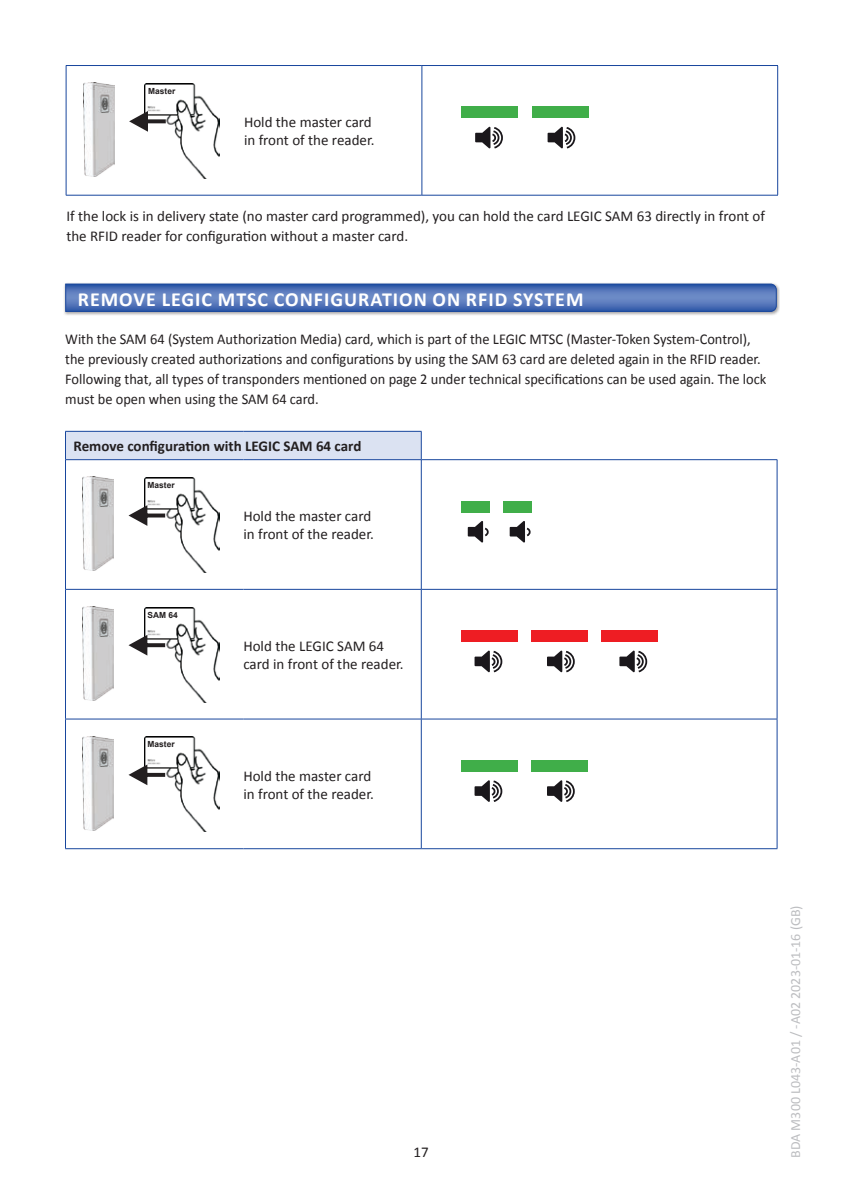
<style>
.page{position:relative;width:842px;height:1191px;background:#fff}
.page>*{position:absolute;margin:0;border:0;box-sizing:border-box;transform-origin:0 0}
.t1{font:700 20px "Calibri";letter-spacing:.05em;color:#fff}
.t2{font:15px/20px "Calibri";color:#231f20;scale:.96 1}
.t3{font:15px/18px "Calibri";color:#231f20}
.t4{font:700 15px "Calibri";color:#231f20}
.t5{font:14px "Calibri";color:#bcbdc0}
.t6{font:700 8.4px "Arial";color:#231f20}
</style>
<div class="page">
<div style="left:63px;top:282px;width:717px;height:34px;background:#231f20;opacity:.4"></div>
<svg style="left:65px;top:283px;width:712px;height:29px;background:#5174b8"></svg>
<svg style="left:66px;top:432px;width:355px;height:416px"></svg>
<svg style="left:422px;top:460px;width:355px;height:388px"></svg>
<hr style="left:65px;top:431px;width:178px;height:1px;background:#18469d">
<svg style="left:65px;top:431px;width:1px;height:28px"></svg>
<hr style="left:243px;top:431px;width:179px;height:1px;background:#18469d">
<svg style="left:421px;top:431px;width:1px;height:28px"></svg>
<hr style="left:65px;top:459px;width:178px;height:1px;background:#18469d">
<hr style="left:65px;top:460px;width:1px;height:129px;background:#18469d">
<hr style="left:243px;top:459px;width:178px;height:1px;background:#18469d">
<hr style="left:421px;top:459px;width:356px;height:1px;background:#18469d">
<hr style="left:421px;top:460px;width:1px;height:129px;background:#18469d">
<hr style="left:777px;top:460px;width:1px;height:129px;background:#18469d">
<hr style="left:65px;top:589px;width:178px;height:1px;background:#18469d">
<hr style="left:65px;top:589px;width:1px;height:129px;background:#18469d">
<hr style="left:243px;top:589px;width:178px;height:1px;background:#18469d">
<hr style="left:421px;top:589px;width:356px;height:1px;background:#18469d">
<hr style="left:421px;top:589px;width:1px;height:129px;background:#18469d">
<hr style="left:777px;top:589px;width:1px;height:129px;background:#18469d">
<hr style="left:65px;top:718px;width:178px;height:1px;background:#18469d">
<hr style="left:65px;top:719px;width:1px;height:129px;background:#18469d">
<hr style="left:243px;top:718px;width:178px;height:1px;background:#18469d">
<hr style="left:421px;top:718px;width:356px;height:1px;background:#18469d">
<hr style="left:421px;top:719px;width:1px;height:129px;background:#18469d">
<hr style="left:777px;top:719px;width:1px;height:129px;background:#18469d">
<hr style="left:65px;top:848px;width:178px;height:1px;background:#18469d">
<hr style="left:243px;top:848px;width:178px;height:1px;background:#18469d">
<hr style="left:421px;top:848px;width:356px;height:1px;background:#18469d">
<img style="left:144px;top:477px;width:75px;height:95px">
<img style="left:83px;top:477px;width:31px;height:93px">
<svg style="left:129px;top:505px;width:36px;height:21px"></svg>
<div style="left:148px;top:480px;width:43px;height:11px;background:#fff"></div>
<div style="left:461px;top:501px;width:28px;height:11px;background:#40ae49"></div>
<div style="left:503px;top:501px;width:28px;height:11px;background:#40ae49"></div>
<svg style="left:468px;top:521px;width:21px;height:21px"></svg>
<svg style="left:510px;top:521px;width:21px;height:21px"></svg>
<img style="left:144px;top:607px;width:75px;height:95px">
<img style="left:83px;top:606px;width:31px;height:94px">
<svg style="left:129px;top:635px;width:36px;height:20px"></svg>
<div style="left:148px;top:610px;width:43px;height:11px;background:#fff"></div>
<div style="left:461px;top:630px;width:57px;height:12px;background:#ee1d23"></div>
<div style="left:531px;top:630px;width:57px;height:12px;background:#ee1d23"></div>
<div style="left:601px;top:630px;width:57px;height:12px;background:#ee1d23"></div>
<svg style="left:474px;top:650px;width:28px;height:22px"></svg>
<svg style="left:547px;top:650px;width:28px;height:22px"></svg>
<svg style="left:619px;top:650px;width:28px;height:22px"></svg>
<img style="left:144px;top:737px;width:75px;height:94px">
<img style="left:83px;top:736px;width:31px;height:94px">
<svg style="left:129px;top:764px;width:36px;height:21px"></svg>
<div style="left:148px;top:740px;width:43px;height:10px;background:#fff"></div>
<div style="left:461px;top:760px;width:57px;height:11px;background:#40ae49"></div>
<div style="left:531px;top:760px;width:57px;height:11px;background:#40ae49"></div>
<svg style="left:474px;top:780px;width:28px;height:22px"></svg>
<svg style="left:547px;top:780px;width:28px;height:22px"></svg>
<svg style="left:67px;top:66px;width:355px;height:129px"></svg>
<hr style="left:66px;top:65px;width:178px;height:1px;background:#18469d">
<hr style="left:66px;top:66px;width:1px;height:129px;background:#18469d">
<hr style="left:244px;top:65px;width:178px;height:1px;background:#18469d">
<hr style="left:422px;top:65px;width:356px;height:1px;background:#18469d">
<hr style="left:422px;top:66px;width:1px;height:129px;background:#18469d">
<hr style="left:777px;top:66px;width:1px;height:129px;background:#18469d">
<hr style="left:66px;top:195px;width:178px;height:1px;background:#18469d">
<hr style="left:244px;top:195px;width:178px;height:1px;background:#18469d">
<hr style="left:422px;top:195px;width:356px;height:1px;background:#18469d">
<img style="left:145px;top:83px;width:75px;height:95px">
<img style="left:83px;top:83px;width:31px;height:93px">
<svg style="left:129px;top:111px;width:37px;height:21px"></svg>
<div style="left:148px;top:86px;width:44px;height:11px;background:#fff"></div>
<div style="left:462px;top:107px;width:56px;height:11px;background:#40ae49"></div>
<div style="left:532px;top:107px;width:56px;height:11px;background:#40ae49"></div>
<svg style="left:475px;top:127px;width:28px;height:22px"></svg>
<svg style="left:548px;top:127px;width:27px;height:22px"></svg>
<p class="t6" style="left:148px;top:86px;width:29px">Master</p>
<p class="t3" style="left:244px;top:112px;width:132px">Hold the master card in front of the reader.</p>
<p class="t3" style="left:66px;top:205px;width:700px;line-height:20px">If the lock is in delivery state (no master card programmed), you can hold the card LEGIC SAM 63 directly in front of the RFID reader for configuration without a master card.</p>
<h1 class="t1" style="left:78px;top:287px;width:507px">REMOVE LEGIC MTSC CONFIGURATION ON RFID SYSTEM</h1>
<p class="t2" style="left:65px;top:328px;width:732px">With the SAM 64 (System Authorization Media) card, which is part of the LEGIC MTSC (Master-Token System-Control), the previously created authorizations and configurations by using the SAM 63 card are deleted again in the RFID reader.<br>Following that, all types of transponders mentioned on page 2 under technical specifications can be used again. The lock must be open when using the SAM 64 card.</p>
<p class="t4" style="left:73px;top:436px;width:289px">Remove configuration with LEGIC SAM 64 card</p>
<p class="t6" style="left:148px;top:480px;width:29px">Master</p>
<p class="t3" style="left:243px;top:506px;width:132px">Hold the master card in front of the reader.</p>
<p class="t6" style="left:148px;top:610px;width:32px">SAM 64</p>
<p class="t6" style="left:148px;top:739px;width:29px">Master</p>
<p class="t3" style="left:243px;top:636px;width:162px">Hold the LEGIC SAM 64 card in front of the reader.</p>
<p class="t3" style="left:243px;top:766px;width:132px">Hold the master card in front of the reader.</p>
<p class="t3" style="left:413px;top:1142px;width:17px">17</p>
<p class="t5" style="left:787px;top:1157px;width:254px;rotate:-90deg">BDA M300 L043-A01 / -A02 2023-01-16 (GB)</p>
</div>
